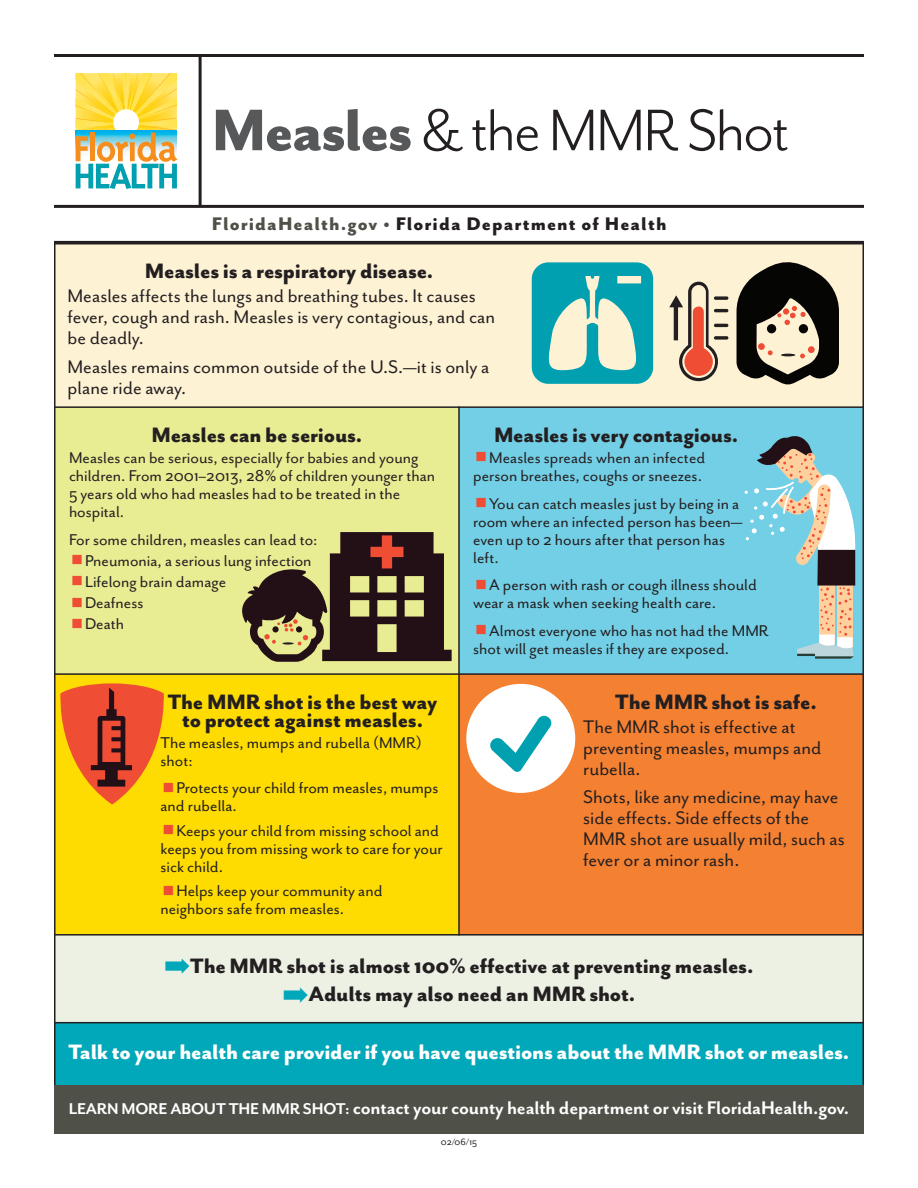
<style>
.page{position:relative;width:918px;height:1188px;background:#fff}
.page>*{position:absolute;margin:0;border:0;box-sizing:border-box;transform-origin:0 0}
.t1{font:67.5px "Mr Eaves San OT";letter-spacing:-.03em;color:#231f20}
.t2{font:800 24px/18px "Mr Eaves San OT";letter-spacing:-.01em;color:#231f20;text-align:center}
.t3{font:800 24px "Mr Eaves San OT";letter-spacing:-.01em;color:#fff}
.t4{font:21px/21px "Mr Eaves San OT";color:#231f20}
.t5{font:700 21px "Mr Eaves San OT";letter-spacing:-.01em;color:#fff}
.t6{font:800 21px "Mr Eaves San OT";letter-spacing:.05em;color:#231f20}
.t7{font:18px/18px "Mr Eaves San OT";color:#231f20}
.t8{font:10.5px "Mr Eaves San OT";color:#231f20}
.s1{font-weight:800;color:#57585a}
.s2{color:#4f5047}
.s3{color:#00a8b9}
.s4{font-size:18px}
</style>
<div class="page">
<div style="left:54px;top:243px;width:809px;height:164px;background:#fef2d5"></div>
<div style="left:54px;top:407px;width:405px;height:267px;background:#e8ec92"></div>
<div style="left:459px;top:407px;width:405px;height:267px;background:#73cfe6"></div>
<div style="left:54px;top:674px;width:405px;height:261px;background:#ffdc01"></div>
<div style="left:459px;top:674px;width:405px;height:261px;background:#f48032"></div>
<div style="left:54px;top:935px;width:809px;height:88px;background:#ecf1e4"></div>
<div style="left:54px;top:1023px;width:809px;height:67px;background:#00a8b9"></div>
<hr style="left:54px;top:243px;width:2px;height:847px;background:#231f20">
<hr style="left:458px;top:406px;width:2px;height:530px;background:#231f20">
<hr style="left:862px;top:243px;width:2px;height:847px;background:#231f20">
<hr style="left:54px;top:406px;width:810px;height:2px;background:#231f20">
<hr style="left:54px;top:673px;width:810px;height:2px;background:#231f20">
<hr style="left:54px;top:934px;width:810px;height:2px;background:#231f20">
<hr style="left:54px;top:1022px;width:810px;height:1px;background:#231f20">
<div style="left:466px;top:684px;width:109px;height:109px;background:#fff;border-radius:50%"></div>
<svg style="left:490px;top:716px;width:61px;height:56px"></svg>
<div style="left:54px;top:1086px;width:810px;height:48px;background:#4f5047"></div>
<svg style="left:714px;top:296px;width:14px;height:4px"></svg>
<hr style="left:714px;top:309px;width:14px;height:3px;background:#231f20;border-radius:2px">
<hr style="left:714px;top:324px;width:14px;height:3px;background:#231f20;border-radius:2px">
<svg style="left:714px;top:336px;width:14px;height:4px"></svg>
<svg style="left:669px;top:282px;width:49px;height:99px"></svg>
<svg style="left:532px;top:262px;width:121px;height:122px"></svg>
<svg style="left:737px;top:262px;width:102px;height:123px"></svg>
<svg style="left:242px;top:532px;width:210px;height:130px"></svg>
<svg style="left:745px;top:436px;width:110px;height:223px"></svg>
<svg style="left:76px;top:73px;width:101px;height:116px"></svg>
<hr style="left:54px;top:54px;width:810px;height:3px;background:#231f20">
<hr style="left:54px;top:205px;width:810px;height:3px;background:#231f20">
<hr style="left:54px;top:241px;width:810px;height:3px;background:#231f20">
<hr style="left:199px;top:56px;width:3px;height:151px;background:#231f20">
<svg style="left:60px;top:683px;width:104px;height:122px"></svg>
<h1 class="t1" style="left:212px;top:94px;width:580px"><span class="s1">Measles</span>&amp; the MMR Shot</h1>
<p class="t6" style="left:212px;top:216px;width:456px"><span class="s2">FloridaHealth.gov •</span> Florida Department of Health</p>
<h2 class="t2" style="left:145px;top:264px;width:290px">Measles is a respiratory disease.</h2>
<p class="t4" style="left:68px;top:287px;width:429px">Measles affects the lungs and breathing tubes. It causes fever, cough and rash. Measles is very contagious, and can be deadly.</p>
<p class="t4" style="left:68px;top:358px;width:423px">Measles remains common outside of the U.S.—it is only a plane ride away.</p>
<h2 class="t2" style="left:151px;top:428px;width:212px">Measles can be serious.</h2>
<p class="t7" style="left:69px;top:450px;width:368px">Measles can be serious, especially for babies and young children. From 2001–2013, 28% of children younger than 5 years old who had measles had to be treated in the hospital.</p>
<p class="t7" style="left:85px;top:530px;width:234px;line-height:21.3px;text-indent:-16px">For some children, measles can lead to:<br>Pneumonia, a serious lung infection<br>Lifelong brain damage<br>Deafness<br>Death</p>
<h2 class="t2" style="left:494px;top:428px;width:246px">Measles is very contagious.</h2>
<p class="t7" style="left:473px;top:450px;width:234px;text-align:right">Measles spreads when an infected person breathes, coughs or sneezes.</p>
<p class="t7" style="left:473px;top:496px;width:271px;text-indent:16px">You can catch measles just by being in a room where an infected person has been— even up to 2 hours after that person has left.</p>
<p class="t7" style="left:473px;top:577px;width:285px;text-indent:16px">A person with rash or cough illness should wear a mask when seeking health care.</p>
<p class="t7" style="left:473px;top:623px;width:297px;text-indent:16px">Almost everyone who has not had the MMR shot will get measles if they are exposed.</p>
<h2 class="t2" style="left:168px;top:695px;width:271px">The MMR shot is the best way to protect against measles.</h2>
<p class="t7" style="left:160px;top:735px;width:263px">The measles, mumps and rubella (MMR) shot:</p>
<p class="t7" style="left:161px;top:781px;width:279px;text-indent:16px">Protects your child from measles, mumps and rubella.</p>
<p class="t7" style="left:161px;top:823px;width:284px;text-indent:16px">Keeps your child from missing school and keeps you from missing work to care for your sick child.</p>
<p class="t7" style="left:161px;top:884px;width:223px;text-indent:16px">Helps keep your community and neighbors safe from measles.</p>
<h2 class="t2" style="left:615px;top:695px;width:203px">The MMR shot is safe.</h2>
<p class="t4" style="left:583px;top:718px;width:240px">The MMR shot is effective at preventing measles, mumps and rubella.</p>
<p class="t4" style="left:583px;top:788px;width:263px">Shots, like any medicine, may have side effects. Side effects of the<br>MMR shot are usually mild, such as fever or a minor rash.</p>
<h2 class="t2" style="left:165px;top:953px;width:590px;line-height:28.5px"><span class="s3">➡</span>The MMR shot is almost 100% effective at preventing measles. <span class="s3">➡</span>Adults may also need an MMR shot.</h2>
<h2 class="t3" style="left:69px;top:1044px;width:782px">Talk to your health care provider if you have questions about the MMR shot or measles.</h2>
<p class="t5" style="left:69px;top:1100px;width:782px"><span class="s4">LEARN MORE ABOUT THE MMR SHOT:</span> contact your county health department or visit FloridaHealth.gov.</p>
<p class="t8" style="left:441px;top:1138px;width:38px">02/06/15</p>
</div>
